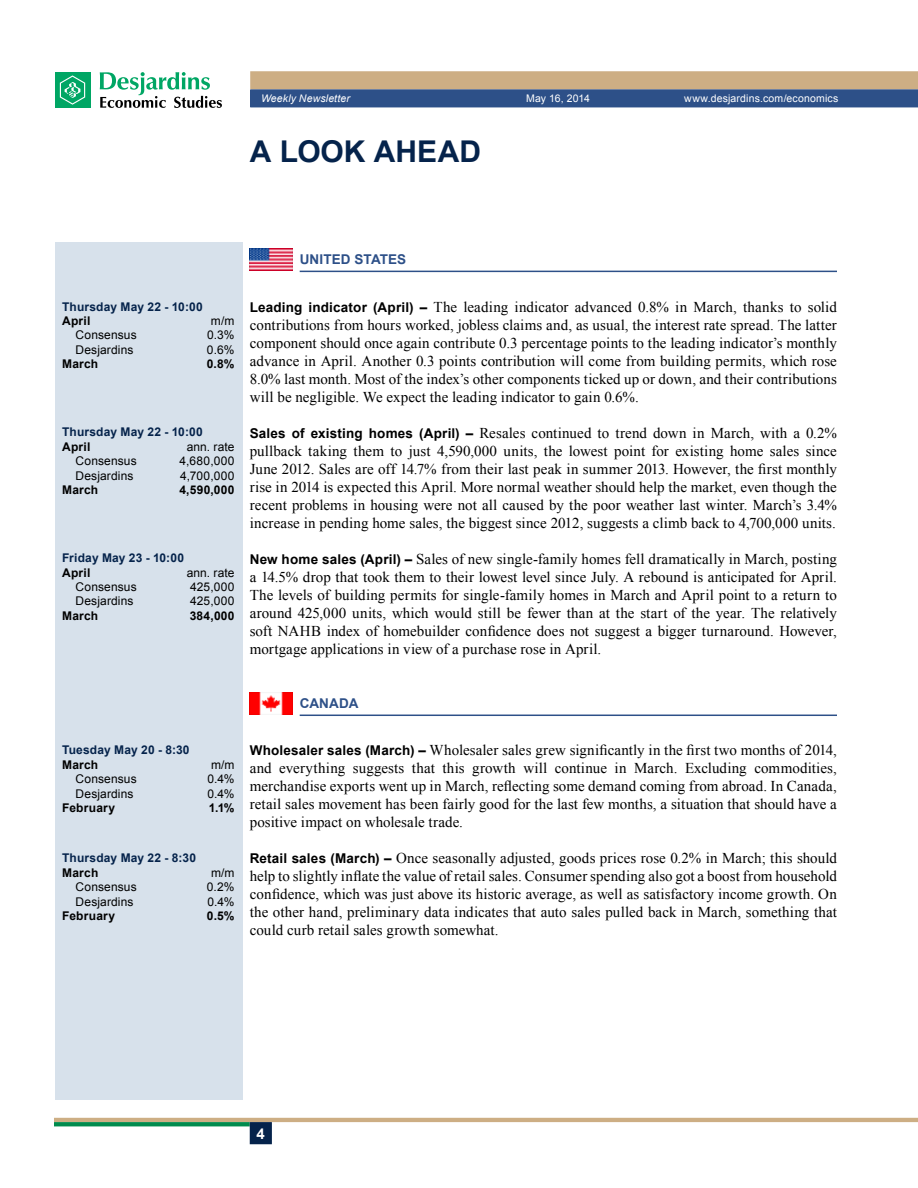
<style>
.page{position:relative;width:918px;height:1188px;background:#fff}
.page>*{position:absolute;margin:0;border:0;box-sizing:border-box;transform-origin:0 0}
.t1{font:700 30px "Arial";color:#05234b}
.t2{font:15px/18px "Times New Roman";letter-spacing:.005em;color:#000;text-align:justify}
.t3{font:700 15px "Arial";color:#fff}
.t4{font:700 13.5px "Arial";letter-spacing:.01em;color:#2d5088}
.t5{font:12px "Arial";letter-spacing:.01em;color:#000}
.t6{font:700 12px "Arial";letter-spacing:.015em;color:#05234b}
.t7{font:700 12px "Arial";letter-spacing:.02em;color:#000}
.t8{font:10.5px "Arial";letter-spacing:.015em;color:#fff}
.t9{font:italic 10.5px "Arial";letter-spacing:.01em;color:#fff}
.t10{font:10.5px "Arial";letter-spacing:-.005em;color:#fff}
.s1{font-family:"Arial";font-weight:700;font-size:13.5px}
</style>
<div class="page">
<hr style="left:54px;top:1118px;width:864px;height:4px;background:#cdae84">
<svg style="left:54px;top:1122px;width:196px;height:4px"></svg>
<div style="left:250px;top:1122px;width:22px;height:22px;background:#05234b;border:2px solid #05234b"></div>
<svg style="left:250px;top:71px;width:668px;height:36px;background:#7f8087"></svg>
<div style="left:55px;top:72px;width:35px;height:36px;background:#00a664"></div>
<svg style="left:60px;top:75px;width:25px;height:30px"></svg>
<svg style="left:100px;top:72px;width:122px;height:36px"></svg>
<hr style="left:300px;top:271px;width:537px;height:1px;background:#2d5088">
<img style="left:250px;top:249px;width:43px;height:21px">
<hr style="left:300px;top:715px;width:537px;height:1px;background:#2d5088">
<img style="left:250px;top:693px;width:43px;height:21px">
<div style="left:55px;top:242px;width:187px;height:858px;background:#d7e1eb"></div>
<p class="t9" style="left:261px;top:92px;width:91px">Weekly Newsletter</p>
<p class="t10" style="left:526px;top:92px;width:65px">May 16, 2014</p>
<p class="t8" style="left:684px;top:92px;width:156px">www.desjardins.com/economics</p>
<h1 class="t1" style="left:250px;top:132px;width:210px">A look ah ead</h1>
<p class="t6" style="left:62px;top:298px;width:142px">Thursday May 22 - 10:00</p>
<p class="t7" style="left:62px;top:313px;width:30px">April</p>
<p class="t5" style="left:211px;top:313px;width:25px">m/m</p>
<p class="t5" style="left:76px;top:327px;width:63px">Consensus</p>
<p class="t5" style="left:207px;top:327px;width:29px">0.3%</p>
<p class="t5" style="left:76px;top:342px;width:59px">Desjardins</p>
<p class="t5" style="left:207px;top:342px;width:29px">0.6%</p>
<p class="t7" style="left:62px;top:356px;width:38px">March</p>
<p class="t7" style="left:207px;top:356px;width:29px">0.8%</p>
<p class="t6" style="left:62px;top:424px;width:142px">Thursday May 22 - 10:00</p>
<p class="t7" style="left:62px;top:439px;width:30px">April</p>
<p class="t5" style="left:187px;top:439px;width:49px">ann. rate</p>
<p class="t5" style="left:76px;top:453px;width:63px">Consensus</p>
<p class="t5" style="left:180px;top:453px;width:57px">4,680,000</p>
<p class="t5" style="left:76px;top:468px;width:59px">Desjardins</p>
<p class="t5" style="left:180px;top:468px;width:56px">4,700,000</p>
<p class="t7" style="left:62px;top:482px;width:38px">March</p>
<p class="t7" style="left:179px;top:482px;width:57px">4,590,000</p>
<p class="t6" style="left:62px;top:550px;width:123px">Friday May 23 - 10:00</p>
<p class="t7" style="left:62px;top:565px;width:30px">April</p>
<p class="t5" style="left:187px;top:565px;width:49px">ann. rate</p>
<p class="t5" style="left:76px;top:579px;width:63px">Consensus</p>
<p class="t5" style="left:190px;top:579px;width:46px">425,000</p>
<p class="t5" style="left:76px;top:593px;width:59px">Desjardins</p>
<p class="t5" style="left:190px;top:593px;width:46px">425,000</p>
<p class="t7" style="left:62px;top:608px;width:38px">March</p>
<p class="t7" style="left:190px;top:608px;width:46px">384,000</p>
<p class="t4" style="left:300px;top:250px;width:107px">United States</p>
<p class="t2" style="left:250px;top:297px;width:589px"><span class="s1">Leading indicator (April) –</span> The leading indicator advanced 0.8% in March, thanks to solid contributions from hours worked, jobless claims and, as usual, the interest rate spread. The latter component should once again contribute 0.3 percentage points to the leading indicator’s monthly advance in April. Another 0.3 points contribution will come from building permits, which rose 8.0% last month. Most of the index’s other components ticked up or down, and their contributions will be negligible. We expect the leading indicator to gain 0.6%.</p>
<p class="t2" style="left:250px;top:423px;width:589px"><span class="s1">Sales of existing homes (April) –</span> Resales continued to trend down in March, with a 0.2% pullback taking them to just 4,590,000 units, the lowest point for existing home sales since June 2012. Sales are off 14.7% from their last peak in summer 2013. However, the first monthly rise in 2014 is expected this April. More normal weather should help the market, even though the recent problems in housing were not all caused by the poor weather last winter. March’s 3.4% increase in pending home sales, the biggest since 2012, suggests a climb back to 4,700,000 units.</p>
<p class="t2" style="left:250px;top:549px;width:589px"><span class="s1">N ew home sales (April) –</span> Sales of new single-family homes fell dramatically in March, posting a 14.5% drop that took them to their lowest level since July. A rebound is anticipated for April.<br>The levels of building permits for single-family homes in March and April point to a return to around 425,000 units, which would still be fewer than at the start of the year. The relatively soft NAHB index of homebuilder confidence does not suggest a bigger turnaround. However, mortgage applications in view of a purchase rose in April.</p>
<p class="t6" style="left:62px;top:742px;width:129px">Tuesday May 20 - 8:30</p>
<p class="t7" style="left:62px;top:757px;width:38px">March</p>
<p class="t5" style="left:211px;top:757px;width:25px">m/m</p>
<p class="t5" style="left:76px;top:771px;width:63px">Consensus</p>
<p class="t5" style="left:207px;top:771px;width:29px">0.4%</p>
<p class="t5" style="left:76px;top:786px;width:59px">Desjardins</p>
<p class="t5" style="left:207px;top:786px;width:29px">0.4%</p>
<p class="t7" style="left:62px;top:800px;width:55px">February</p>
<p class="t7" style="left:209px;top:800px;width:27px">1.1%</p>
<p class="t6" style="left:62px;top:850px;width:135px">Thursday May 22 - 8:30</p>
<p class="t7" style="left:62px;top:865px;width:38px">March</p>
<p class="t5" style="left:211px;top:865px;width:25px">m/m</p>
<p class="t5" style="left:76px;top:879px;width:63px">Consensus</p>
<p class="t5" style="left:207px;top:879px;width:29px">0.2%</p>
<p class="t5" style="left:76px;top:894px;width:59px">Desjardins</p>
<p class="t5" style="left:207px;top:894px;width:29px">0.4%</p>
<p class="t7" style="left:62px;top:908px;width:55px">February</p>
<p class="t7" style="left:207px;top:908px;width:29px">0.5%</p>
<p class="t4" style="left:300px;top:694px;width:41px">Canada</p>
<p class="t2" style="left:250px;top:741px;width:589px"><span class="s1">Wholesaler sales (March) –</span> Wholesaler sales grew significantly in the first two months of 2014, and everything suggests that this growth will continue in March. Excluding commodities, merchandise exports went up in March, reflecting some demand coming from abroad. In Canada, retail sales movement has been fairly good for the last few months, a situation that should have a positive impact on wholesale trade.</p>
<p class="t2" style="left:250px;top:849px;width:589px"><span class="s1">Retail sales (March) –</span> Once seasonally adjusted, goods prices rose 0.2% in March; this should help to slightly inflate the value of retail sales. Consumer spending also got a boost from household confidence, which was just above its historic average, as well as satisfactory income growth. On the other hand, preliminary data indicates that auto sales pulled back in March, something that could curb retail sales growth somewhat.</p>
<p class="t3" style="left:257px;top:1124px;width:10px">4</p>
</div>
